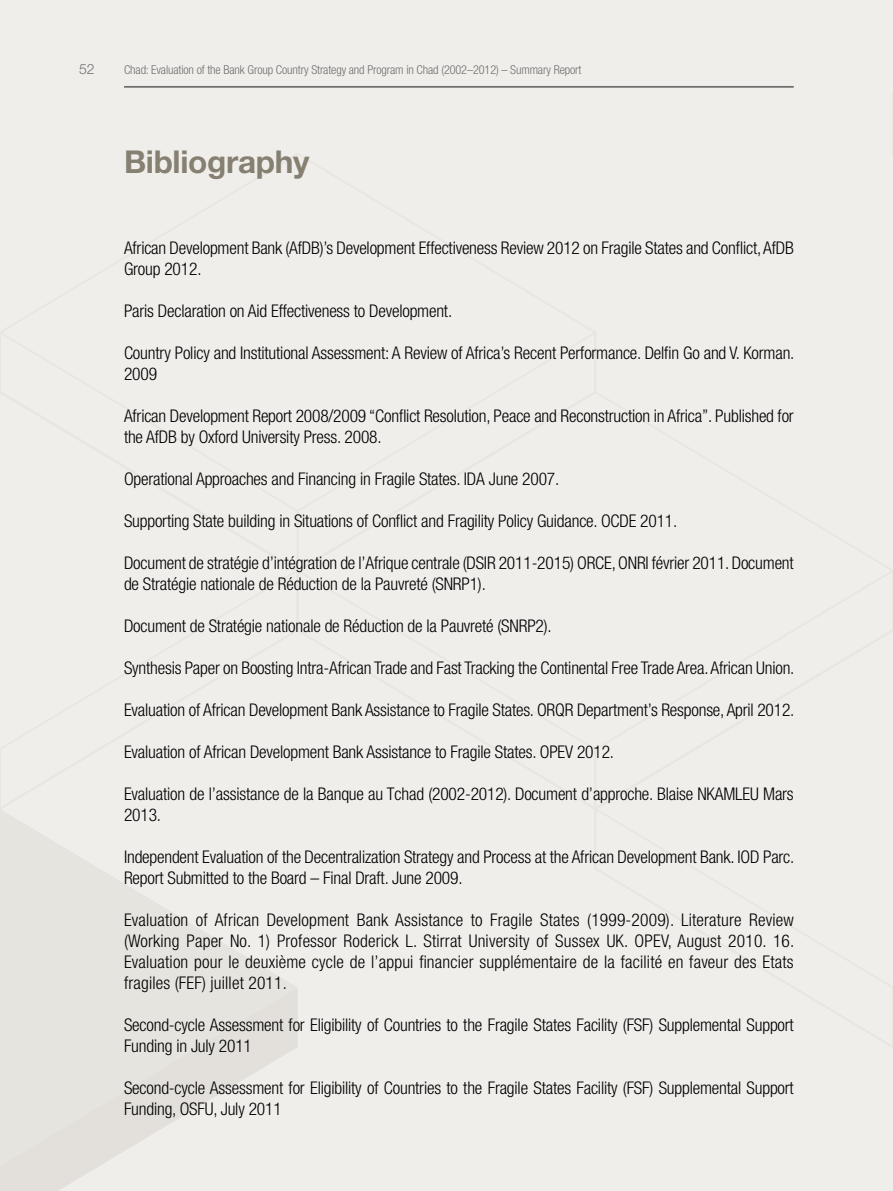
<style>
.page{position:relative;width:893px;height:1191px;background:#f0eeeb}
.page>*{position:absolute;margin:0;border:0;box-sizing:border-box;transform-origin:0 0}
.t1{font:700 31.5px "Helvetica Neue LT Std";letter-spacing:-.01em;color:#868072}
.t2{font:300 condensed 17.5px/21px "Helvetica Neue LT Std";letter-spacing:-.01em;color:#000}
.t3{font:300 14px "Helvetica Neue LT Std";color:#706f6f}
.t4{font:300 condensed 12.25px "Helvetica Neue LT Std";letter-spacing:-.01em;color:#706f6f}
</style>
<div class="page">
<hr style="left:124px;top:86px;width:670px;height:2px;background:#706f6f">
<svg style="left:0;top:809px;width:295px;height:178px;fill:#e6e4df"></svg>
<svg style="left:1px;top:987px;width:297px;height:204px;fill:#e6e4df"></svg>
<svg style="left:0;top:987px;width:1px;height:204px"></svg>
<p class="t3" style="left:79px;top:61px;width:17px">52</p>
<p class="t4" style="left:124px;top:63px;width:459px">Chad: Evaluation of the Bank Group Country Strategy and Program in Chad (2002–2012) – Summary Report</p>
<h1 class="t1" style="left:124px;top:142px;width:187px">Bibliography</h1>
<p class="t2" style="left:124px;top:237px;width:671px">African Development Bank (AfDB)’s Development Effectiveness Review 2012 on Fragile States and Conflict, AfDB<br>Group 2012.</p>
<p class="t2" style="left:124px;top:300px;width:330px">Paris Declaration on Aid Effectiveness to Development.</p>
<p class="t2" style="left:124px;top:342px;width:672px">Country Policy and Institutional Assessment: A Review of Africa’s Recent Performance. Delfin Go and V. Korman.<br>2009</p>
<p class="t2" style="left:124px;top:405px;width:671px">African Development Report 2008/2009 “Conflict Resolution, Peace and Reconstruction in Africa”. Published for the AfDB by Oxford University Press. 2008.</p>
<p class="t2" style="left:124px;top:468px;width:437px">Operational Approaches and Financing in Fragile States. IDA June 2007.</p>
<p class="t2" style="left:124px;top:510px;width:555px">Supporting State building in Situations of Conflict and Fragility Policy Guidance. OCDE 2011.</p>
<p class="t2" style="left:124px;top:552px;width:671px">Document de stratégie d’intégration de l’Afrique centrale (DSIR 2011-2015) ORCE, ONRI février 2011. Document de Stratégie nationale de Réduction de la Pauvreté (SNRP1).</p>
<p class="t2" style="left:124px;top:615px;width:429px">Document de Stratégie nationale de Réduction de la Pauvreté (SNRP2).</p>
<p class="t2" style="left:124px;top:657px;width:672px">Synthesis Paper on Boosting Intra-African Trade and Fast Tracking the Continental Free Trade Area. African Union.</p>
<p class="t2" style="left:124px;top:699px;width:672px">Evaluation of African Development Bank Assistance to Fragile States. ORQR Department’s Response, April 2012.</p>
<p class="t2" style="left:124px;top:741px;width:492px">Evaluation of African Development Bank Assistance to Fragile States. OPEV 2012.</p>
<p class="t2" style="left:124px;top:783px;width:671px">Evaluation de l’assistance de la Banque au Tchad (2002-2012). Document d’approche. Blaise NKAMLEU Mars<br>2013.</p>
<p class="t2" style="left:124px;top:846px;width:672px">Independent Evaluation of the Decentralization Strategy and Process at the African Development Bank. IOD Parc.<br>Report Submitted to the Board – Final Draft. June 2009.</p>
<p class="t2" style="left:124px;top:909px;width:672px;text-align:justify">Evaluation of African Development Bank Assistance to Fragile States (1999-2009). Literature Review (Working Paper No. 1) Professor Roderick L. Stirrat University of Sussex UK. OPEV, August 2010. 16.<br>Evaluation pour le deuxième cycle de l’appui financier supplémentaire de la facilité en faveur des Etats fragiles (FEF) juillet 2011.</p>
<p class="t2" style="left:124px;top:1014px;width:671px">Second-cycle Assessment for Eligibility of Countries to the Fragile States Facility (FSF) Supplemental Support<br>Funding in July 2011</p>
<p class="t2" style="left:124px;top:1077px;width:671px">Second-cycle Assessment for Eligibility of Countries to the Fragile States Facility (FSF) Supplemental Support<br>Funding, OSFU, July 2011</p>
</div>
